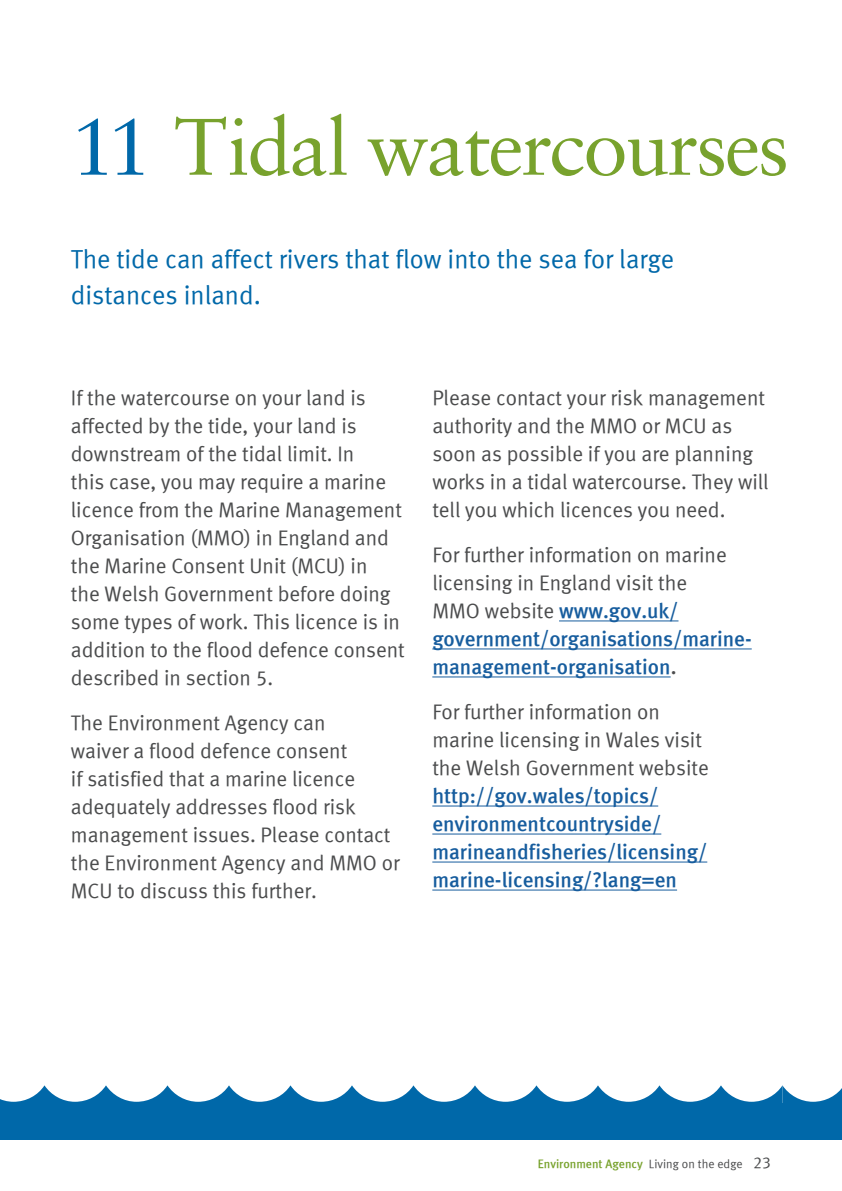
<style>
.page{position:relative;width:842px;height:1191px;background:#fff}
.page>*{position:absolute;margin:0;border:0;box-sizing:border-box;transform-origin:0 0}
.t1{font:80px "EA Sabon Roman";letter-spacing:-.03em;color:#78a22d}
.t2{font:26px/36px "EA Meta Normal Roman";color:#0068a9}
.t3{font:21px/28px "EA Meta Normal Roman";color:#4b4c4d}
.t4{font:21px/28px "EA Meta Medium Roman";color:#175d9e}
.t5{font:12px "EA Meta Medium Roman";color:#78a22d}
.s1{color:#0068a9}
.s2{font-family:"EA Meta Normal Roman";color:#4b4c4d}
.s3{color:#4b4c4d}
.s4{font-family:"EA Meta Normal Roman";font-size:16px;color:#4b4c4d}
</style>
<div class="page">
<hr style="left:559px;top:620px;width:119px;height:1px;background:#175d9e">
<hr style="left:432px;top:648px;width:320px;height:1px;background:#175d9e">
<hr style="left:432px;top:676px;width:239px;height:1px;background:#175d9e">
<hr style="left:432px;top:805px;width:226px;height:1px;background:#175d9e">
<hr style="left:432px;top:833px;width:229px;height:1px;background:#175d9e">
<hr style="left:432px;top:861px;width:275px;height:1px;background:#175d9e">
<hr style="left:432px;top:889px;width:245px;height:1px;background:#175d9e">
<div style="left:782px;top:1103px;width:60px;height:37px;background:#0068a9"></div>
<div style="left:0;top:1103px;width:782px;height:37px;background:#0068a9"></div>
<svg style="left:0;top:1085px;width:842px;height:18px"></svg>
<h1 class="t1" style="left:71px;top:99px;width:720px"><span class="s1">11</span> Tidal watercourses</h1>
<p class="t2" style="left:71px;top:241px;width:605px">The tide can affect rivers that flow into the sea for large distances inland.</p>
<p class="t3" style="left:71px;top:383px;width:335px">If the watercourse on your land is affected by the tide, your land is downstream of the tidal limit. In<br>this case, you may require a marine licence from the Marine Management Organisation (MMO) in England and the Marine Consent Unit (MCU) in<br>the Welsh Government before doing some types of work. This licence is in addition to the flood defence consent described in section 5.</p>
<p class="t3" style="left:71px;top:708px;width:330px">The Environment Agency can<br>waiver a flood defence consent<br>if satisfied that a marine licence adequately addresses flood risk management issues. Please contact the Environment Agency and MMO or<br>MCU to discuss this further.</p>
<p class="t3" style="left:432px;top:383px;width:338px">Please contact your risk management authority and the MMO or MCU as soon as possible if you are planning works in a tidal watercourse. They will tell you which licences you need.</p>
<p class="t3" style="left:432px;top:540px;width:296px">For further information on marine licensing in England visit the</p>
<p class="t4" style="left:432px;top:596px;width:321px"><span class="s2">MMO website</span> www.gov.uk/ government/organisations/marine&shy;management-organisation<span class="s3">.</span></p>
<p class="t3" style="left:432px;top:697px;width:278px">For further information on marine licensing in Wales visit the Welsh Government website</p>
<p class="t4" style="left:432px;top:781px;width:276px">http://gov.wales/topics/ environmentcountryside/ marineandfisheries/licensing/ marine-licensing/?lang=en</p>
<p class="t5" style="left:538px;top:1156px;width:235px">Environment Agency <span class="s2">Living on the edge</span> <span class="s4">23</span></p>
</div>
